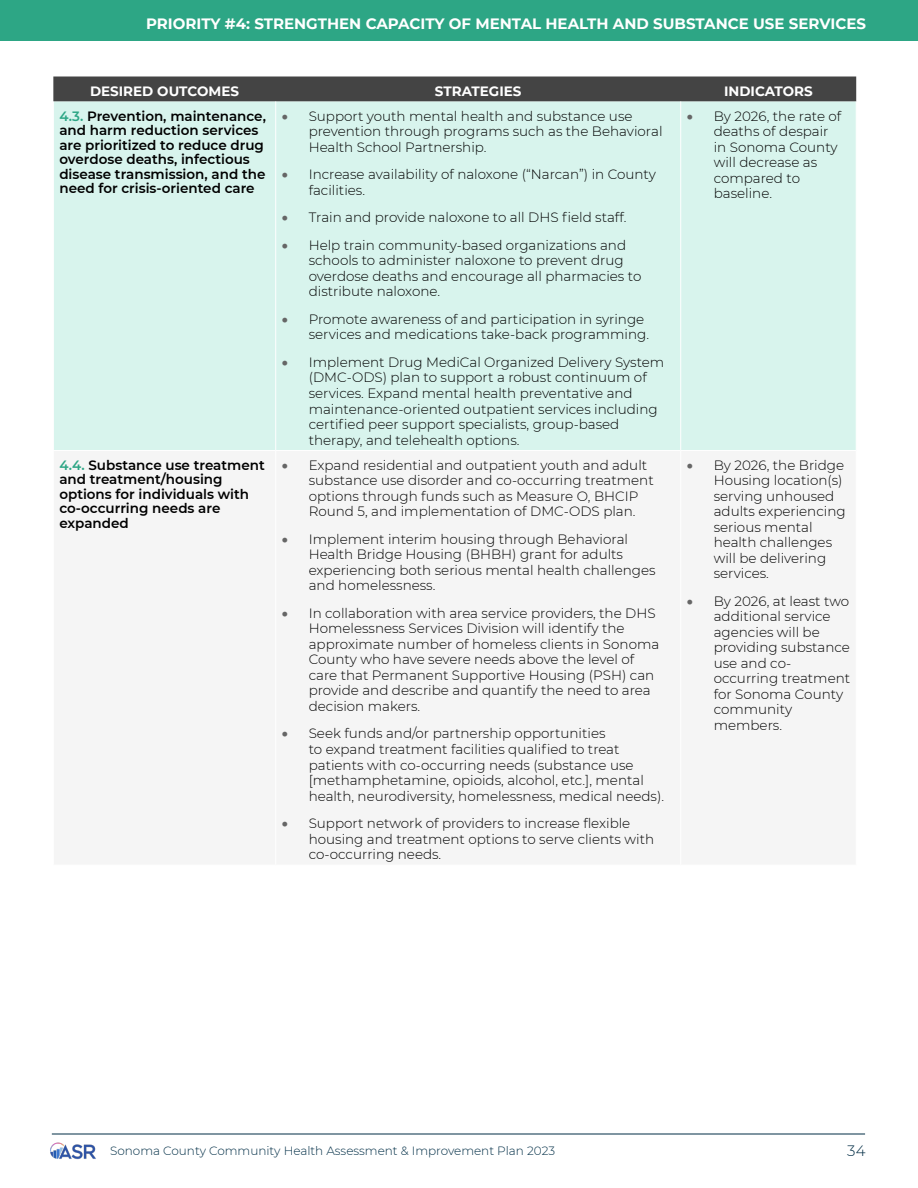
<style>
.page{position:relative;width:918px;height:1188px;background:#fff}
.page>*{position:absolute;margin:0;border:0;box-sizing:border-box;transform-origin:0 0}
.t1{font:700 15px "Montserrat";color:#fff}
.t2{font:300 15px "Montserrat";color:#002c44}
.t3{font:300 13.5px/15.6px "Montserrat";color:#000}
.t4{font:600 13.5px/14.5px "Montserrat";color:#000}
.t5{font:700 13.5px "Montserrat";color:#fff}
.t6{font:300 12px "Montserrat";color:#002e46}
.s1{color:#2da685}
.s2{color:#666}
</style>
<div class="page">
<hr style="left:52px;top:1134px;width:813px;height:1px;background:#002c44">
<img style="left:50px;top:1142px;width:46px;height:18px">
<div style="left:0;top:0;width:918px;height:40px;background:#2da685"></div>
<svg style="left:53px;top:76px;width:803px;height:26px;background:#4b4c4c"></svg>
<div style="left:54px;top:102px;width:802px;height:348px;background:#d8f4ed"></div>
<hr style="left:275px;top:102px;width:1px;height:348px;background:#fff">
<hr style="left:680px;top:102px;width:1px;height:348px;background:#fff">
<p class="t1" style="left:146px;top:13px;width:721px">PRIORITY #4: STRENGTHEN CAPACITY OF MENTAL HEALTH AND SUBSTANCE USE SERVICES</p>
<p class="t5" style="left:90px;top:81px;width:150px">DESIRED OUTCOMES</p>
<p class="t5" style="left:435px;top:81px;width:88px">STRATEGIES</p>
<p class="t5" style="left:724px;top:81px;width:90px">INDICATORS</p>
<p class="t4" style="left:59px;top:108px;width:208px"><span class="s1">4.3.</span> Prevention, maintenance, and harm reduction services are prioritized to reduce drug overdose deaths, infectious disease transmission, and the need for crisis-oriented care</p>
<p class="t3" style="left:309px;top:108px;width:355px;text-indent:-27px"><span class="s2">•</span> Support youth mental health and substance use prevention through programs such as the Behavioral<br>Health School Partnership.</p>
<p class="t3" style="left:714px;top:108px;width:129px;text-indent:-27px"><span class="s2">•</span> By 2026, the rate of deaths of despair in Sonoma County will decrease as compared to baseline.</p>
<p class="t3" style="left:309px;top:166px;width:349px;text-indent:-27px"><span class="s2">•</span> Increase availability of naloxone (“Narcan”) in County facilities.</p>
<p class="t3" style="left:282px;top:209px;width:346px"><span class="s2">•</span> Train and provide naloxone to all DHS field staff.</p>
<p class="t3" style="left:309px;top:237px;width:334px;text-indent:-27px"><span class="s2">•</span> Help train community-based organizations and schools to administer naloxone to prevent drug overdose deaths and encourage all pharmacies to distribute naloxone.</p>
<p class="t3" style="left:309px;top:311px;width:342px;text-indent:-27px"><span class="s2">•</span> Promote awareness of and participation in syringe services and medications take-back programming.</p>
<p class="t3" style="left:309px;top:354px;width:357px;text-indent:-27px"><span class="s2">•</span> Implement Drug MediCal Organized Delivery System (DMC-ODS) plan to support a robust continuum of services. Expand mental health preventative and maintenance-oriented outpatient services including certified peer support specialists, group-based therapy, and telehealth options.</p>
<p class="t4" style="left:59px;top:457px;width:207px"><span class="s1">4.4.</span> Substance use treatment and treatment/housing options for individuals with co-occurring needs are expanded</p>
<p class="t3" style="left:309px;top:457px;width:347px;text-indent:-27px"><span class="s2">•</span> Expand residential and outpatient youth and adult substance use disorder and co-occurring treatment options through funds such as Measure O, BHCIP Round 5, and implementation of DMC-ODS plan.</p>
<p class="t3" style="left:309px;top:531px;width:348px;text-indent:-27px"><span class="s2">•</span> Implement interim housing through Behavioral Health Bridge Housing (BHBH) grant for adults experiencing both serious mental health challenges and homelessness.</p>
<p class="t3" style="left:309px;top:605px;width:352px;text-indent:-27px"><span class="s2">•</span> In collaboration with area service providers, the DHS Homelessness Services Division will identify the approximate number of homeless clients in Sonoma County who have severe needs above the level of care that Permanent Supportive Housing (PSH) can provide and describe and quantify the need to area decision makers.</p>
<p class="t3" style="left:309px;top:725px;width:357px;text-indent:-27px"><span class="s2">•</span> Seek funds and/or partnership opportunities<br>to expand treatment facilities qualified to treat patients with co-occurring needs (substance use [methamphetamine, opioids, alcohol, etc.], mental health, neurodiversity, homelessness, medical needs).</p>
<p class="t3" style="left:309px;top:815px;width:347px;text-indent:-27px"><span class="s2">•</span> Support network of providers to increase flexible housing and treatment options to serve clients with co-occurring needs.</p>
<p class="t3" style="left:714px;top:457px;width:133px;text-indent:-27px"><span class="s2">•</span> By 2026, the Bridge<br>Housing location(s) serving unhoused adults experiencing serious mental health challenges will be delivering services.</p>
<p class="t3" style="left:714px;top:593px;width:138px;text-indent:-27px"><span class="s2">•</span> By 2026, at least two additional service agencies will be providing substance use and co&shy;occurring treatment for Sonoma County community members.</p>
<p class="t6" style="left:110px;top:1143px;width:447px">Sonoma County Community Health Assessment &amp; Improvement Plan 2023</p>
<p class="t2" style="left:847px;top:1141px;width:20px">34</p>
</div>
